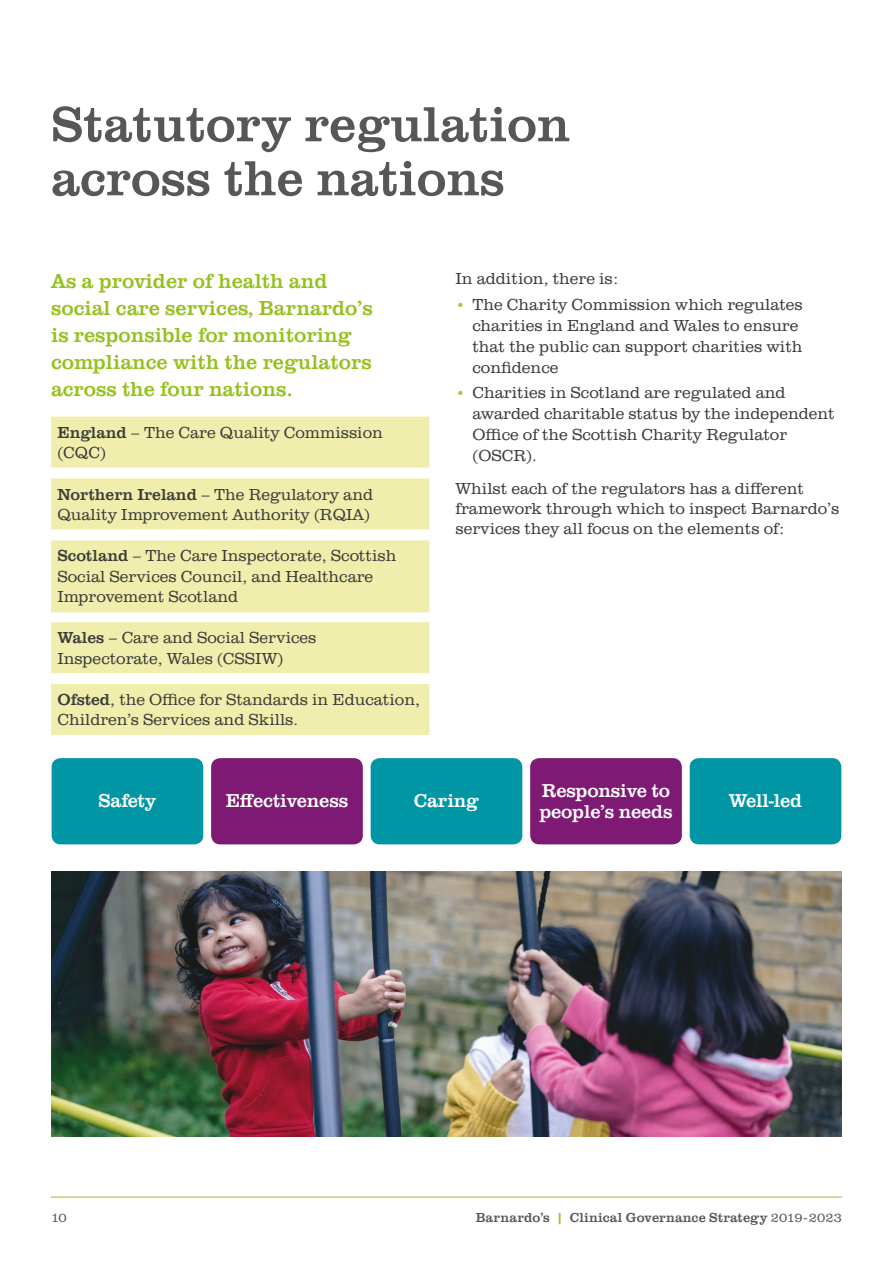
<style>
.page{position:relative;width:893px;height:1263px;background:#fff}
.page>*{position:absolute;margin:0;border:0;box-sizing:border-box;transform-origin:0 0}
.t1{font:51px/54px "URW Clarendon TOT";color:#575756}
.t2{font:21px/27px "URW Clarendon TOT";color:#95c11f}
.t3{font:19.35px/20.9px "URW Clarendon TOT";letter-spacing:-.01em;color:#fff}
.t4{font:300 16.5px/20.2px "URW Clarendon TOT";color:#3c3c3b}
.t5{font:13.5px "URW Clarendon TOT";letter-spacing:.01em;color:#575756}
.t6{font:300 13.5px "URW Clarendon TOT";color:#575756}
.s1{font-weight:400}
.s2{font-size:15px;color:#a2c73a}
.s3{color:#95c11f}
.s4{font-weight:300}
</style>
<div class="page">
<hr style="left:51px;top:1197px;width:791px;height:1px;background:#95c11f">
<div style="left:51px;top:417px;width:378px;height:51px;background:#efeeac"></div>
<div style="left:51px;top:478px;width:378px;height:51px;background:#efeeac"></div>
<div style="left:51px;top:540px;width:378px;height:72px;background:#efeeac"></div>
<div style="left:51px;top:622px;width:378px;height:51px;background:#efeeac"></div>
<div style="left:51px;top:684px;width:378px;height:51px;background:#efeeac"></div>
<img style="left:51px;top:872px;width:791px;height:265px">
<div style="left:52px;top:758px;width:151px;height:86px;background:#0096a6;border-radius:9px"></div>
<div style="left:211px;top:758px;width:152px;height:86px;background:#7e1974;border-radius:9px"></div>
<div style="left:371px;top:758px;width:151px;height:86px;background:#0096a6;border-radius:9px"></div>
<div style="left:530px;top:758px;width:152px;height:86px;background:#7e1974;border-radius:9px"></div>
<div style="left:690px;top:758px;width:151px;height:86px;background:#0096a6;border-radius:9px"></div>
<h1 class="t1" style="left:51px;top:98px;width:521px">Statutory regulation across the nations</h1>
<p class="t2" style="left:51px;top:268px;width:323px">As a provider of health and social care services, Barnardo’s is responsible for monitoring compliance with the regulators across the four nations.</p>
<p class="t4" style="left:57px;top:422px;width:327px"><span class="s1">England</span> – The Care Quality Commission (CQC)</p>
<p class="t4" style="left:57px;top:484px;width:317px"><span class="s1">Northern Ireland</span> – The Regulatory and<br>Quality Improvement Authority (RQIA)</p>
<p class="t4" style="left:57px;top:546px;width:341px"><span class="s1">Scotland</span> – The Care Inspectorate, Scottish<br>Social Services Council, and Healthcare<br>Improvement Scotland</p>
<p class="t4" style="left:57px;top:628px;width:260px"><span class="s1">Wales</span> – Care and Social Services<br>Inspectorate, Wales (CSSIW)</p>
<p class="t4" style="left:57px;top:690px;width:364px"><span class="s1">Ofsted</span>, the Office for Standards in Education,<br>Children’s Services and Skills.</p>
<p class="t4" style="left:455px;top:269px;width:164px">In addition, there is:</p>
<p class="t4" style="left:472px;top:294px;width:332px;line-height:21px;text-indent:-17px"><span class="s2">•</span> The Charity Commission which regulates charities in England and Wales to ensure that the public can support charities with confidence</p>
<p class="t4" style="left:472px;top:382px;width:364px;line-height:21px;text-indent:-17px"><span class="s2">•</span> Charities in Scotland are regulated and awarded charitable status by the independent Office of the Scottish Charity Regulator (OSCR).</p>
<p class="t4" style="left:455px;top:478px;width:385px">Whilst each of the regulators has a different framework through which to inspect Barnardo’s services they all focus on the elements of:</p>
<p class="t3" style="left:98px;top:790px;width:59px">Safety</p>
<p class="t3" style="left:226px;top:790px;width:124px">Effectiveness</p>
<p class="t3" style="left:414px;top:790px;width:67px">Caring</p>
<p class="t3" style="left:539px;top:780px;width:135px">Responsive to people’s needs</p>
<p class="t3" style="left:729px;top:790px;width:75px">Well-led</p>
<p class="t6" style="left:51px;top:1210px;width:17px">10</p>
<p class="t5" style="left:476px;top:1210px;width:368px">Barnardo’s <span class="s3">|</span> Clinical Governance Strategy <span class="s4">2019-2023</span></p>
</div>
